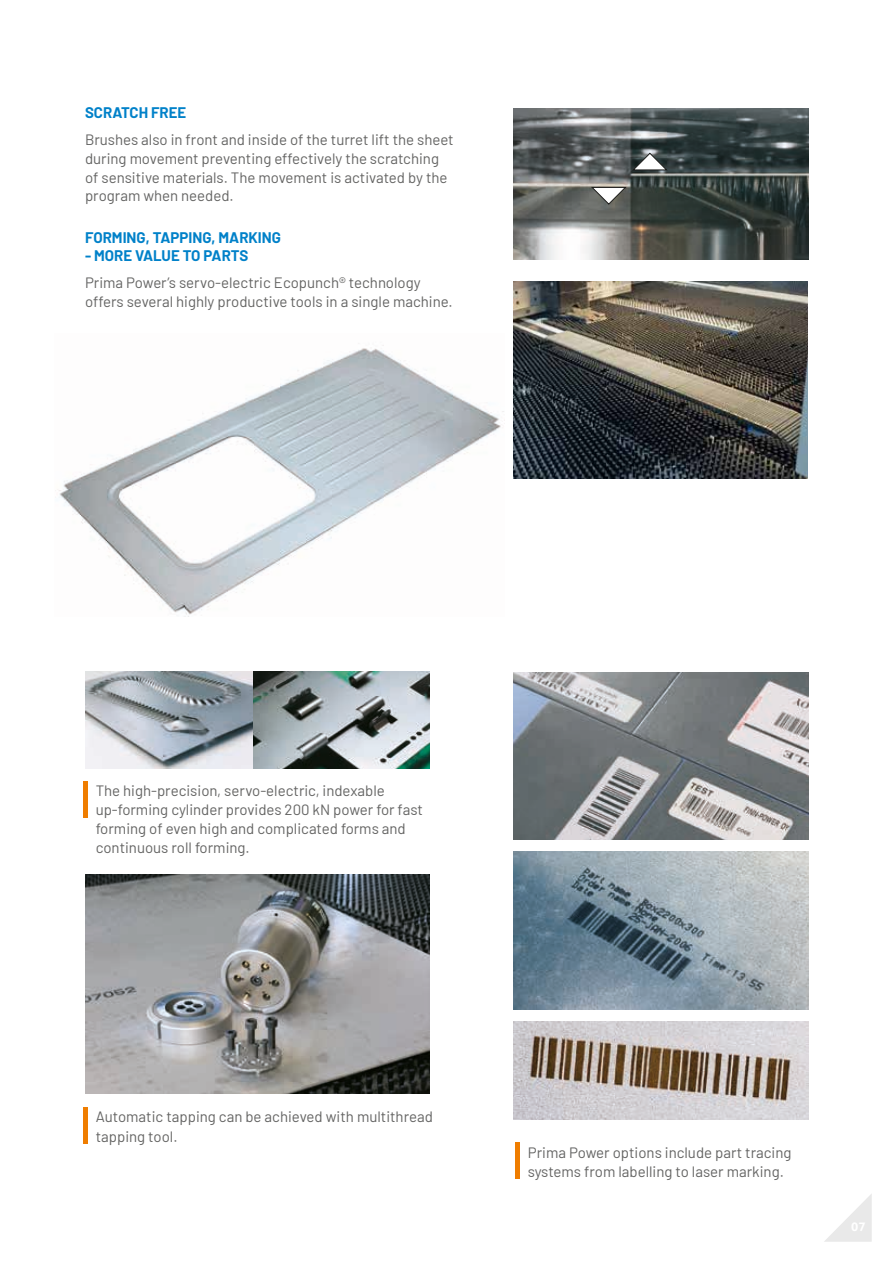
<style>
.page{position:relative;width:893px;height:1263px;background:#fff}
.page>*{position:absolute;margin:0;border:0;box-sizing:border-box;transform-origin:0 0}
.t1{font:15px/18.8px "Barlow";color:#646463}
.t2{font:700 15px "Barlow";color:#0081c9}
.t3{font:700 12px "Aller";color:#fff}
</style>
<div class="page">
<svg style="left:824px;top:1194px;width:48px;height:48px"></svg>
<img style="left:59px;top:345px;width:446px;height:270px">
<hr style="left:84px;top:781px;width:4px;height:36px;background:#ef7d00">
<img style="left:85px;top:874px;width:344px;height:220px">
<hr style="left:84px;top:1107px;width:4px;height:36px;background:#ef7d00">
<hr style="left:516px;top:1143px;width:4px;height:36px;background:#ef7d00">
<img style="left:513px;top:281px;width:295px;height:198px">
<img style="left:513px;top:672px;width:295px;height:167px">
<img style="left:513px;top:851px;width:295px;height:158px">
<img style="left:513px;top:1021px;width:295px;height:98px">
<img style="left:85px;top:671px;width:171px;height:98px">
<img style="left:253px;top:672px;width:176px;height:97px">
<img style="left:513px;top:108px;width:295px;height:151px">
<svg style="left:632px;top:153px;width:35px;height:17px"></svg>
<svg style="left:591px;top:187px;width:35px;height:18px"></svg>
<p class="t2" style="left:85px;top:101px;width:103px">SCRATCH FREE</p>
<p class="t1" style="left:85px;top:129px;width:370px">Brushes also in front and inside of the turret lift the sheet during movement preventing effectively the scratching of sensitive materials. The movement is activated by the program when needed.</p>
<p class="t2" style="left:85px;top:227px;width:197px">FORMING, TAPPING, MARKING</p>
<p class="t2" style="left:85px;top:245px;width:165px">- MORE VALUE TO PARTS</p>
<p class="t1" style="left:85px;top:272px;width:369px">Prima Power’s servo-electric Ecopunch® technology offers several highly productive tools in a single machine.</p>
<p class="t1" style="left:96px;top:780px;width:329px">The high-precision, servo-electric, indexable up-forming cylinder provides 200 kN power for fast forming of even high and complicated forms and continuous roll forming.</p>
<p class="t1" style="left:96px;top:1106px;width:339px;line-height:19.5px">Automatic tapping can be achieved with multithread tapping tool.</p>
<p class="t1" style="left:528px;top:1142px;width:265px">Prima Power options include part tracing systems from labelling to laser marking.</p>
<p class="t3" style="left:851px;top:1220px;width:16px">07</p>
</div>
